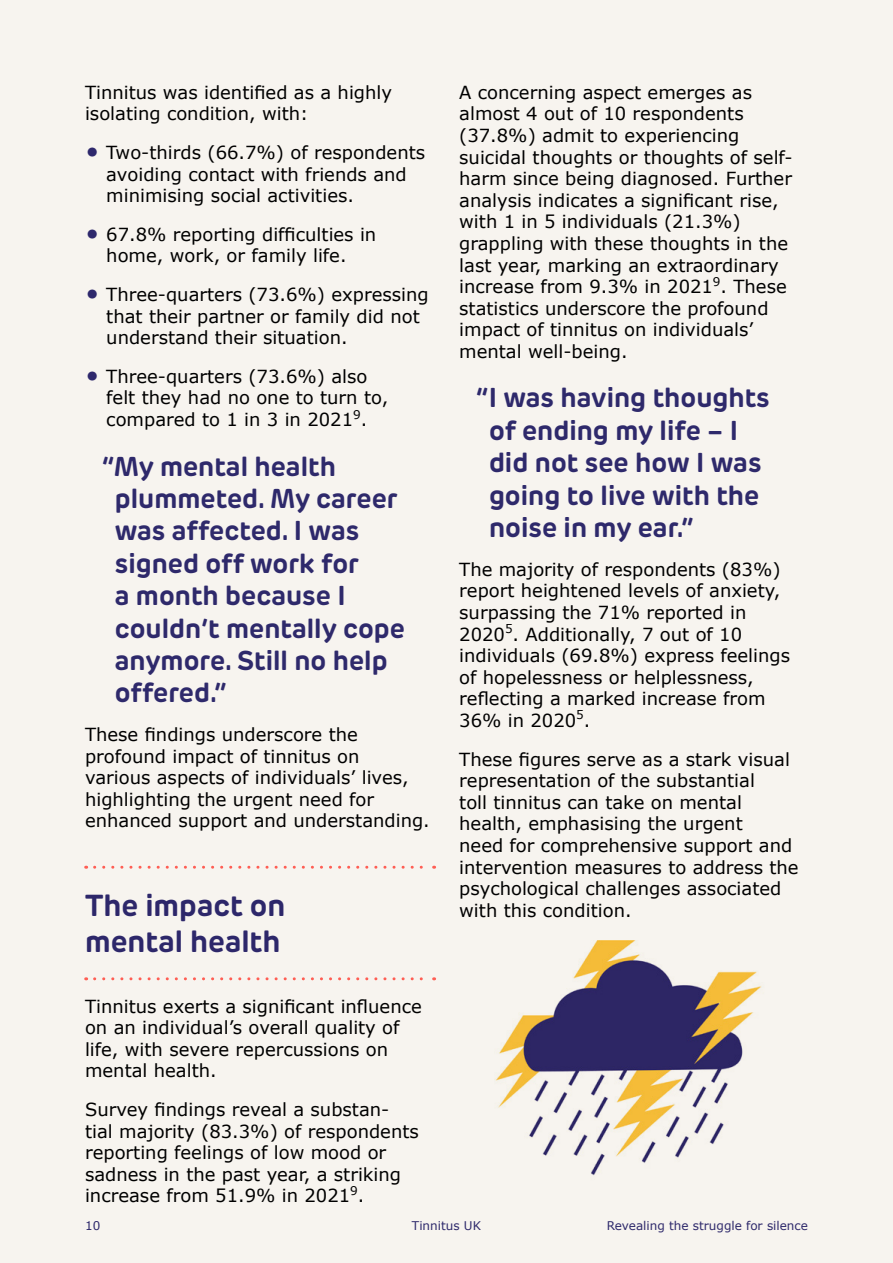
<style>
.page{position:relative;width:893px;height:1263px;background:#f7f4ef}
.page>*{position:absolute;margin:0;border:0;box-sizing:border-box;transform-origin:0 0}
.t1{font:700 30px/36px "New Rubrik Edge";color:#2d276a}
.t2{font:700 27px/32.4px "New Rubrik Edge";color:#2e296b}
.t3{font:18px/21.6px "Verdana";color:#000}
.t4{font:12px "Verdana";color:#2e296b}
.s1{font-family:"New Rubrik Edge";font-weight:700;font-size:36px;color:#2e286c}
</style>
<div class="page">
<svg style="left:95px;top:866px;width:340px;height:3px"></svg>
<svg style="left:95px;top:977px;width:340px;height:3px"></svg>
<img style="left:494px;top:940px;width:268px;height:236px">
<p class="t3" style="left:85px;top:82px;width:309px">Tinnitus was identified as a highly isolating condition, with:</p>
<p class="t3" style="left:106px;top:142px;width:320px;text-indent:-21px"><span class="s1">•</span> Two-thirds (66.7%) of respondents avoiding contact with friends and minimising social activities.</p>
<p class="t3" style="left:85px;top:224px;width:293px;text-align:center"><span class="s1">•</span> 67.8% reporting difficulties in home, work, or family life.</p>
<p class="t3" style="left:106px;top:284px;width:324px;text-indent:-21px"><span class="s1">•</span> Three-quarters (73.6%) expressing that their partner or family did not understand their situation.</p>
<p class="t3" style="left:106px;top:366px;width:283px;text-indent:-21px"><span class="s1">•</span> Three-quarters (73.6%) also felt they had no one to turn to, compared to 1 in 3 in 2021<sup>9</sup>.</p>
<h2 class="t2" style="left:115px;top:450px;width:292px;text-indent:-13px">“My mental health plummeted. My career was affected. I was signed off work for<br>a month because I couldn’t mentally cope anymore. Still no help offered.”</h2>
<p class="t3" style="left:85px;top:724px;width:346px">These findings underscore the profound impact of tinnitus on<br>various aspects of individuals’ lives, highlighting the urgent need for enhanced support and understanding.</p>
<h1 class="t1" style="left:85px;top:888px;width:202px">The impact on mental health</h1>
<p class="t3" style="left:85px;top:995px;width:338px">Tinnitus exerts a significant influence on an individual’s overall quality of life, with severe repercussions on mental health.</p>
<p class="t3" style="left:85px;top:1099px;width:335px">Survey findings reveal a substan&shy;tial majority (83.3%) of respondents reporting feelings of low mood or sadness in the past year, a striking increase from 51.9% in 2021<sup>9</sup>.</p>
<p class="t3" style="left:459px;top:82px;width:335px">A concerning aspect emerges as almost 4 out of 10 respondents (37.8%) admit to experiencing suicidal thoughts or thoughts of self&shy;harm since being diagnosed. Further analysis indicates a significant rise, with 1 in 5 individuals (21.3%) grappling with these thoughts in the last year, marking an extraordinary increase from 9.3% in 2021<sup>9</sup>. These statistics underscore the profound impact of tinnitus on individuals’ mental well-being.</p>
<h2 class="t2" style="left:489px;top:382px;width:282px;text-indent:-13px">“I was having thoughts of ending my life – I did not see how I was going to live with the noise in my ear.”</h2>
<p class="t3" style="left:459px;top:559px;width:332px">The majority of respondents (83%) report heightened levels of anxiety, surpassing the 71% reported in<br>2020<sup>5</sup>. Additionally, 7 out of 10 individuals (69.8%) express feelings of hopelessness or helplessness, reflecting a marked increase from<br>36% in 2020<sup>5</sup>.</p>
<p class="t3" style="left:459px;top:748px;width:341px">These figures serve as a stark visual representation of the substantial<br>toll tinnitus can take on mental health, emphasising the urgent<br>need for comprehensive support and intervention measures to address the psychological challenges associated with this condition.</p>
<p class="t4" style="left:85px;top:1218px;width:17px">10</p>
<p class="t4" style="left:412px;top:1218px;width:71px">Tinnitus UK</p>
<p class="t4" style="left:607px;top:1218px;width:203px">Revealing the struggle for silence</p>
</div>
